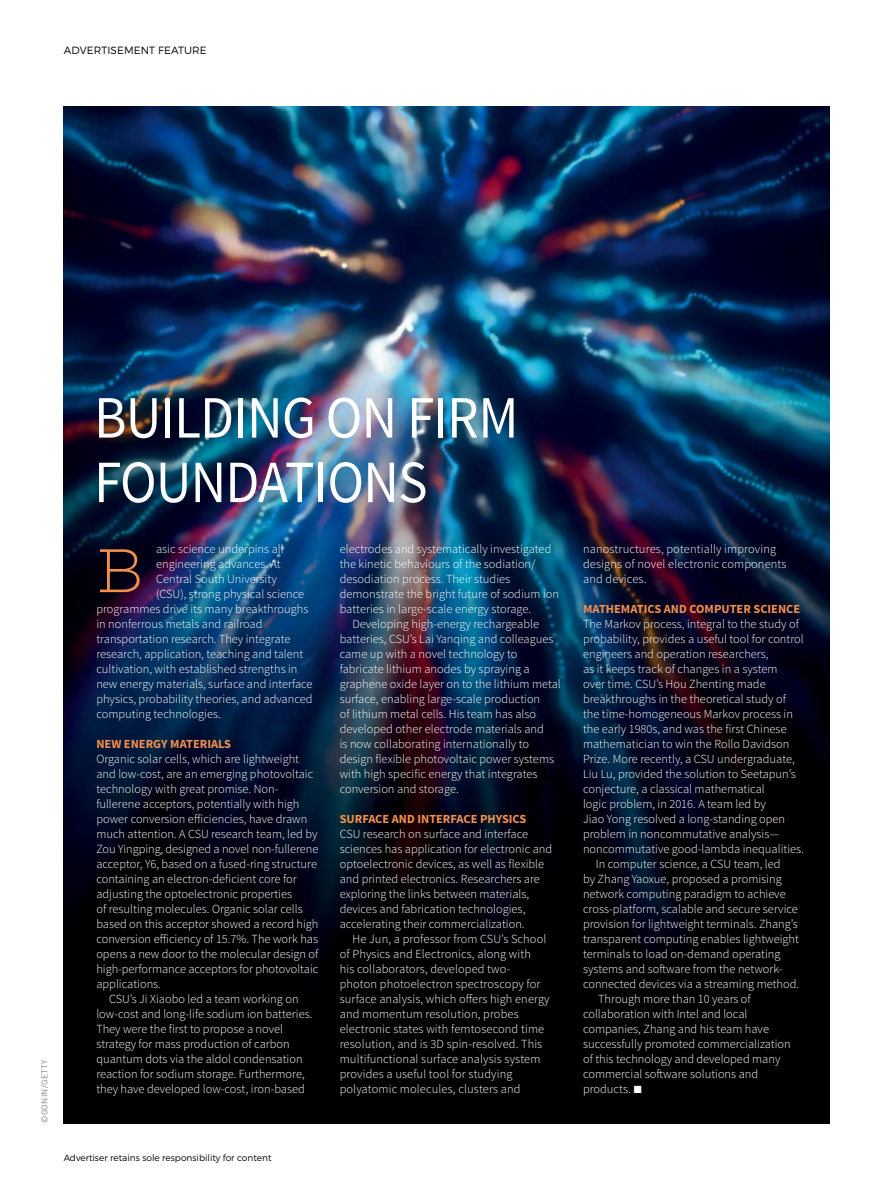
<style>
.page{position:relative;width:893px;height:1187px;background:#fff}
.page>*{position:absolute;margin:0;border:0;box-sizing:border-box;transform-origin:0 0}
.t1{font:63px "Choplin Extra Light DEMO";color:#f18f4d}
.t2{font:60px/64.5px "Source Sans Pro";letter-spacing:-.01em;color:#fff;scale:.92 1}
.t3{font:300 12.3px/15px "Source Sans Pro";color:#fff}
.t4{font:700 12.3px "Source Sans Pro";color:#f18f4d}
.t5{font:300 10.5px "Montserrat";letter-spacing:.01em;color:#000}
.t6{font:300 9px "Montserrat";color:#000}
.t7{font:300 8.25px "DIN Pro";letter-spacing:.05em;color:#595757}
</style>
<div class="page">
<img style="left:64px;top:106px;width:765px;height:1017px">
<p class="t5" style="left:64px;top:44px;width:144px">ADVERTISEMENT FEATURE</p>
<p class="t2" style="left:94px;top:386px;width:462px">BUILDING ON FIRM<br>FOUNDATIONS</p>
<p class="t7" style="left:39px;top:1123px;width:65px;rotate:-90deg">©GONIN/GETTY</p>
<p class="t3" style="left:156px;top:541px;width:129px">asic science underpins all</p>
<p class="t3" style="left:156px;top:556px;width:126px">engineering advances. At</p>
<p class="t3" style="left:156px;top:571px;width:122px">Central South University</p>
<p class="t3" style="left:156px;top:586px;width:150px">(CSU), strong physical science</p>
<p class="t3" style="left:96px;top:601px;width:214px">programmes drive its many breakthroughs</p>
<p class="t3" style="left:96px;top:616px;width:168px">in nonferrous metals and railroad</p>
<p class="t3" style="left:96px;top:631px;width:196px">transportation research. They integrate</p>
<p class="t3" style="left:96px;top:646px;width:209px">research, application, teaching and talent</p>
<p class="t3" style="left:96px;top:661px;width:203px">cultivation, with established strengths in</p>
<p class="t3" style="left:96px;top:676px;width:218px">new energy materials, surface and interface</p>
<p class="t3" style="left:96px;top:691px;width:218px">physics, probability theories, and advanced</p>
<p class="t3" style="left:96px;top:706px;width:126px">computing technologies.</p>
<p class="t4" style="left:96px;top:736px;width:136px">NEW ENERGY MATERIALS</p>
<p class="t3" style="left:96px;top:751px;width:224px">Organic solar cells, which are lightweight and low-cost, are an emerging photovoltaic technology with great promise. Non&shy;fullerene acceptors, potentially with high power conversion efficiencies, have drawn much attention. A CSU research team, led by Zou Yingping, designed a novel non-fullerene acceptor, Y6, based on a fused-ring structure containing an electron-deficient core for adjusting the optoelectronic properties<br>of resulting molecules. Organic solar cells based on this acceptor showed a record high conversion efficiency of 15.7%. The work has opens a new door to the molecular design of high-performance acceptors for photovoltaic applications.</p>
<p class="t3" style="left:96px;top:991px;width:218px;text-indent:13px">CSU’s Ji Xiaobo led a team working on low-cost and long-life sodium ion batteries.<br>They were the first to propose a novel strategy for mass production of carbon quantum dots via the aldol condensation reaction for sodium storage. Furthermore, they have developed low-cost, iron-based</p>
<p class="t1" style="left:96px;top:538px;width:48px">B</p>
<p class="t6" style="left:64px;top:1152px;width:209px">Advertiser retains sole responsibility for content</p>
<p class="t3" style="left:340px;top:541px;width:221px">electrodes and systematically investigated the kinetic behaviours of the sodiation/ desodiation process. Their studies demonstrate the bright future of sodium ion batteries in large-scale energy storage.</p>
<p class="t3" style="left:340px;top:616px;width:223px;text-indent:13px">Developing high-energy rechargeable batteries, CSU’s Lai Yanqing and colleagues came up with a novel technology to fabricate lithium anodes by spraying a graphene oxide layer on to the lithium metal surface, enabling large-scale production<br>of lithium metal cells. His team has also developed other electrode materials and<br>is now collaborating internationally to design flexible photovoltaic power systems with high specific energy that integrates conversion and storage.</p>
<p class="t4" style="left:340px;top:811px;width:188px">SURFACE AND INTERFACE PHYSICS</p>
<p class="t3" style="left:340px;top:826px;width:214px">CSU research on surface and interface sciences has application for electronic and optoelectronic devices, as well as flexible and printed electronics. Researchers are exploring the links between materials, devices and fabrication technologies, accelerating their commercialization.</p>
<p class="t3" style="left:340px;top:931px;width:211px;text-indent:13px">He Jun, a professor from CSU’s School of Physics and Electronics, along with<br>his collaborators, developed two&shy;photon photoelectron spectroscopy for surface analysis, which offers high energy and momentum resolution, probes electronic states with femtosecond time resolution, and is 3D spin-resolved. This multifunctional surface analysis system provides a useful tool for studying polyatomic molecules, clusters and</p>
<p class="t3" style="left:583px;top:541px;width:205px">nanostructures, potentially improving designs of novel electronic components and devices.</p>
<p class="t4" style="left:583px;top:601px;width:219px">MATHEMATICS AND COMPUTER SCIENCE</p>
<p class="t3" style="left:583px;top:616px;width:222px">The Markov process, integral to the study of probability, provides a useful tool for control engineers and operation researchers,<br>as it keeps track of changes in a system<br>over time. CSU’s Hou Zhenting made breakthroughs in the theoretical study of the time-homogeneous Markov process in the early 1980s, and was the first Chinese mathematician to win the Rollo Davidson Prize. More recently, a CSU undergraduate, Liu Lu, provided the solution to Seetapun’s conjecture, a classical mathematical<br>logic problem, in 2016. A team led by<br>Jiao Yong resolved a long-standing open problem in noncommutative analysis— noncommutative good-lambda inequalities.</p>
<p class="t3" style="left:583px;top:856px;width:218px;text-indent:13px">In computer science, a CSU team, led<br>by Zhang Yaoxue, proposed a promising network computing paradigm to achieve cross-platform, scalable and secure service provision for lightweight terminals. Zhang’s transparent computing enables lightweight terminals to load on-demand operating systems and software from the network&shy;connected devices via a streaming method.</p>
<p class="t3" style="left:583px;top:991px;width:209px;text-indent:15px">Through more than 10 years of collaboration with Intel and local companies, Zhang and his team have successfully promoted commercialization of this technology and developed many commercial software solutions and products. ■</p>
</div>
